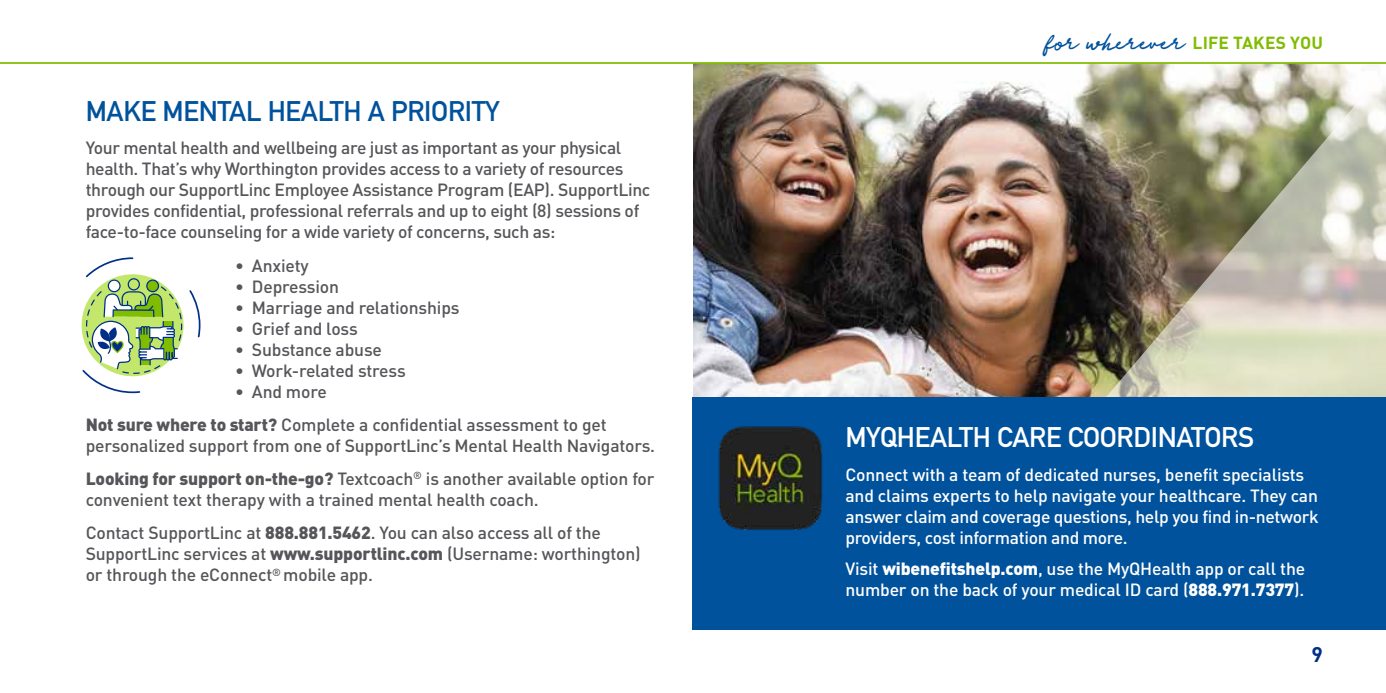
<style>
.page{position:relative;width:1386px;height:693px;background:#fff}
.page>*{position:absolute;margin:0;border:0;box-sizing:border-box;transform-origin:0 0}
.t1{font:700 28px "DIN Alternate";letter-spacing:-.01em;color:#00529c}
.t2{font:700 28px "DIN Alternate";letter-spacing:-.01em;color:#fff}
.t3{font:700 21px "DINOT";color:#002f87}
.t4{font:500 17.5px/21px "DINOT";letter-spacing:-.015em;color:#56565a}
.t5{font:500 17.5px/21px "DINOT";letter-spacing:-.01em;color:#fff}
.t6{font:700 17.32px "DINOT";letter-spacing:.01em;color:#80bc00}
.s1{font-weight:900}
.s2{font-family:"Aurora Script";font-weight:400;font-size:31.5px;color:#00529c}
</style>
<div class="page">
<img style="left:693px;top:64px;width:200px;height:333px">
<img style="left:893px;top:64px;width:493px;height:333px">
<svg style="left:189px;top:290px;width:12px;height:48px"></svg>
<svg style="left:81px;top:257px;width:101px;height:137px"></svg>
<div style="left:693px;top:397px;width:693px;height:233px;background:#00529c"></div>
<img style="left:718px;top:426px;width:105px;height:104px">
<hr style="left:0;top:62px;width:1386px;height:2px;background:#82bd00">
<h1 class="t1" style="left:86px;top:90px;width:415px">MAKE MENTAL HEALTH A PRIORITY</h1>
<p class="t4" style="left:86px;top:137px;width:566px">Your mental health and wellbeing are just as important as your physical health. That’s why Worthington provides access to a variety of resources through our SupportLinc Employee Assistance Program (EAP). SupportLinc provides confidential, professional referrals and up to eight (8) sessions of face-to-face counseling for a wide variety of concerns, such as:</p>
<p class="t4" style="left:235px;top:254px;width:75px">• Anxiety</p>
<p class="t4" style="left:235px;top:275px;width:105px">• Depression</p>
<p class="t4" style="left:235px;top:296px;width:226px">• Marriage and relationships</p>
<p class="t4" style="left:235px;top:317px;width:124px">• Grief and loss</p>
<p class="t4" style="left:235px;top:338px;width:148px">• Substance abuse</p>
<p class="t4" style="left:235px;top:359px;width:172px">• Work-related stress</p>
<p class="t4" style="left:86px;top:374px;width:523px;line-height:33.2px;text-indent:150px">• And more<br><span class="s1">Not sure where to start?</span> Complete a confidential assessment to get</p>
<p class="t4" style="left:86px;top:429px;width:571px;line-height:33.2px">personalized support from one of SupportLinc’s Mental Health Navigators.<br><span class="s1">Looking for support on-the-go?</span> Textcoach<sup>®</sup> is another available option for</p>
<p class="t4" style="left:86px;top:483px;width:517px;line-height:33.2px">convenient text therapy with a trained mental health coach.<br>Contact SupportLinc at <span class="s1">888.881.5462</span>. You can also access all of the</p>
<p class="t4" style="left:86px;top:543px;width:557px">SupportLinc services at <span class="s1">www.supportlinc.com</span> (Username: worthington) or through the eConnect<sup>®</sup> mobile app.</p>
<p class="t6" style="left:1046px;top:32px;width:279px"><span class="s2">for wherever</span> LIFE TAKES YOU</p>
<h1 class="t2" style="left:845px;top:416px;width:410px">MYQHEALTH CARE COORDINATORS</h1>
<p class="t5" style="left:845px;top:463px;width:475px">Connect with a team of dedicated nurses, benefit specialists and claims experts to help navigate your healthcare. They can answer claim and coverage questions, help you find in-network providers, cost information and more.</p>
<p class="t5" style="left:845px;top:558px;width:461px">Visit <span class="s1">wibenefitshelp.com</span>, use the MyQHealth app or call the number on the back of your medical ID card (<span class="s1">888.971.7377</span>).</p>
<p class="t3" style="left:1312px;top:641px;width:13px">9</p>
</div>
